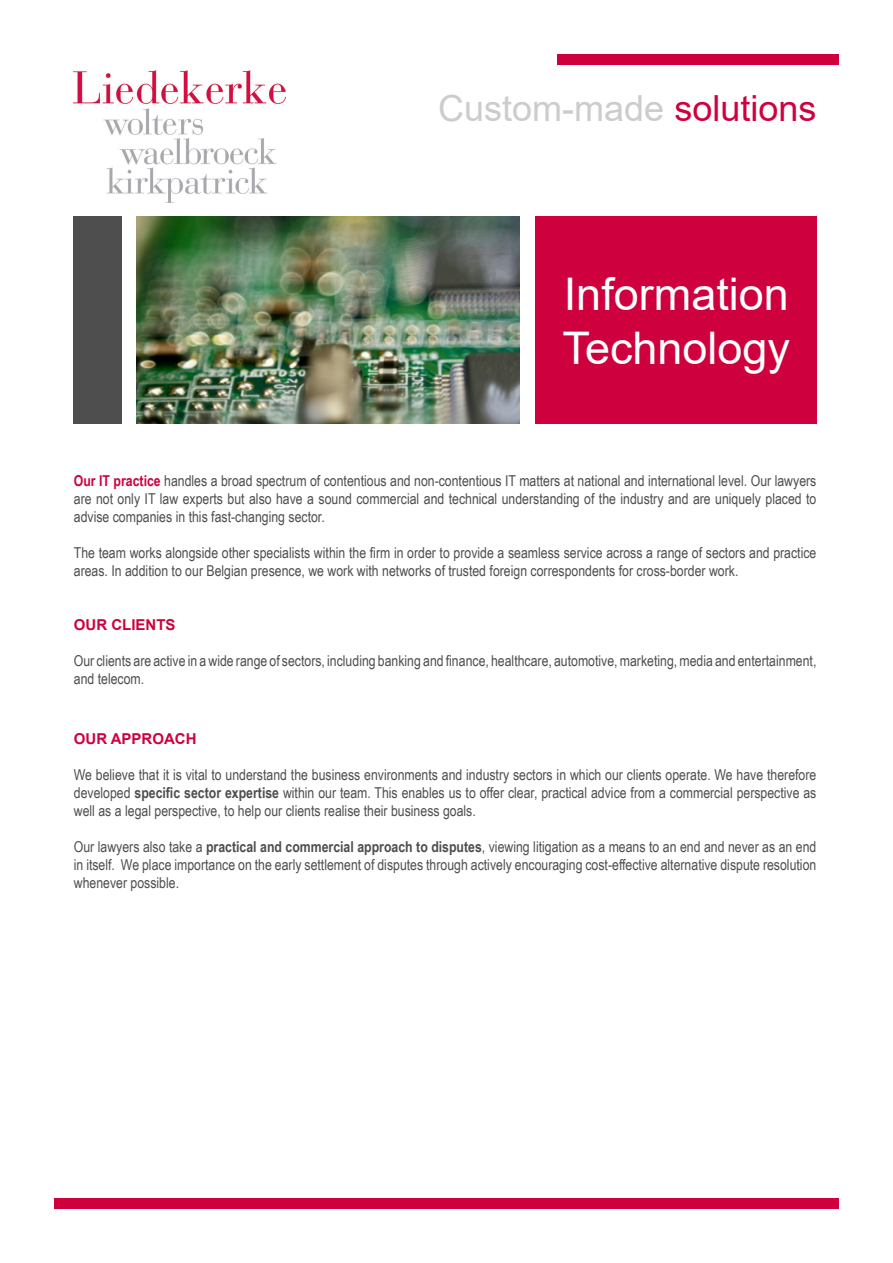
<style>
.page{position:relative;width:893px;height:1263px;background:#fff}
.page>*{position:absolute;margin:0;border:0;box-sizing:border-box;transform-origin:0 0}
.t1{font:45px "Arial";color:#fff}
.t2{font:36px "Arial";color:#ccc}
.t3{font:15px/18px "Arial Narrow";color:#4e4e4e;text-align:justify}
.t4{font:700 15px "Arial";color:#ce003d}
.s1{color:#ce003d}
.s2{font-weight:700;color:#ce003d}
.s3{font-weight:700}
</style>
<div class="page">
<div style="left:557px;top:54px;width:282px;height:11px;background:#ce003d"></div>
<div style="left:74px;top:216px;width:48px;height:208px;background:#4e4e4e"></div>
<div style="left:535px;top:216px;width:281px;height:208px;background:#ce003d"></div>
<div style="left:54px;top:1198px;width:785px;height:11px;background:#ce003d"></div>
<img style="left:136px;top:216px;width:384px;height:208px">
<img style="left:74px;top:71px;width:212px;height:132px">
<p class="t2" style="left:438px;top:83px;width:380px">Custom-made <span class="s1">solutions</span></p>
<p class="t1" style="left:564px;top:263px;width:227px">Information</p>
<p class="t1" style="left:562px;top:317px;width:229px">Technology</p>
<p class="t3" style="left:74px;top:471px;width:744px"><span class="s2">Our IT practice</span> handles a broad spectrum of contentious and non-contentious IT matters at national and international level. Our lawyers are not only IT law experts but also have a sound commercial and technical understanding of the industry and are uniquely placed to advise companies in this fast-changing sector.</p>
<p class="t3" style="left:74px;top:543px;width:744px">The team works alongside other specialists within the firm in order to provide a seamless service across a range of sectors and practice areas. In addition to our Belgian presence, we work with networks of trusted foreign correspondents for cross-border work.</p>
<p class="t4" style="left:74px;top:614px;width:103px">OUR CLIENTS</p>
<p class="t3" style="left:74px;top:651px;width:744px">Our clients are active in a wide range of sectors, including banking and finance, healthcare, automotive, marketing, media and entertainment, and telecom.</p>
<p class="t4" style="left:74px;top:728px;width:124px">OUR APPROACH</p>
<p class="t3" style="left:74px;top:765px;width:744px">We believe that it is vital to understand the business environments and industry sectors in which our clients operate. We have therefore developed <span class="s3">specific sector expertise</span> within our team. This enables us to offer clear, practical advice from a commercial perspective as well as a legal perspective, to help our clients realise their business goals.</p>
<p class="t3" style="left:74px;top:837px;width:744px">Our lawyers also take a <span class="s3">practical and commercial approach to disputes</span>, viewing litigation as a means to an end and never as an end in itself. We place importance on the early settlement of disputes through actively encouraging cost-effective alternative dispute resolution whenever possible.</p>
</div>
